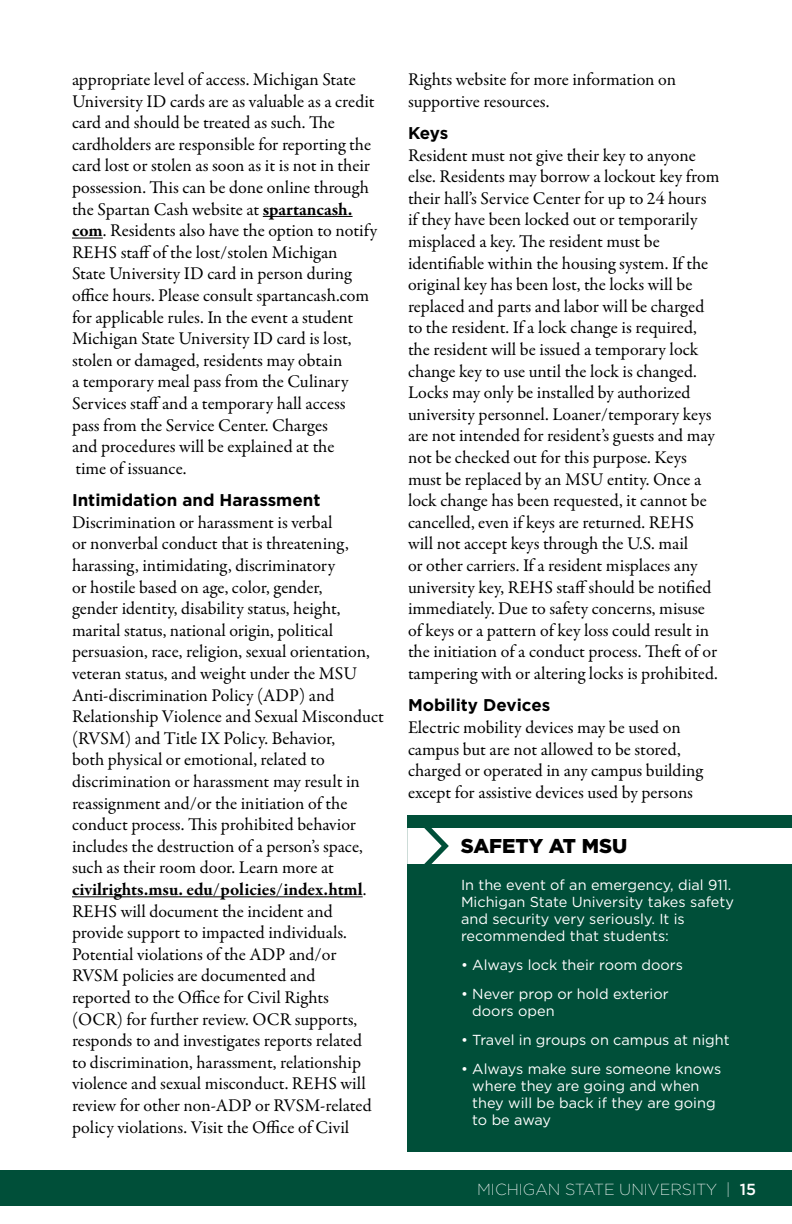
<style>
.page{position:relative;width:792px;height:1224px;background:#fff}
.page>*{position:absolute;margin:0;border:0;box-sizing:border-box;transform-origin:0 0}
.t1{font:900 20px "Gotham";color:#000}
.t2{font:18px/21.6px "Garamond Premr Pro";color:#000}
.t3{font:700 17px "Gotham";color:#000}
.t4{font:200 16px "Gotham";color:#fff}
.t5{font:14.4px/17px "Gotham";color:#fff}
.s1{font-weight:700}
.s2{font-weight:500}
</style>
<div class="page">
<div style="left:0;top:1170px;width:792px;height:36px;background:#004f39"></div>
<hr style="left:263px;top:216px;width:90px;height:1px;background:#000">
<hr style="left:72px;top:238px;width:31px;height:1px;background:#000">
<hr style="left:72px;top:897px;width:291px;height:1px;background:#000">
<div style="left:407px;top:815px;width:385px;height:337px;background:#004f39"></div>
<div style="left:407px;top:828px;width:385px;height:36px;background:#fff"></div>
<p class="t2" style="left:72px;top:69px;width:307px">appropriate level of access. Michigan State University ID cards are as valuable as a credit card and should be treated as such. The cardholders are responsible for reporting the card lost or stolen as soon as it is not in their possession. This can be done online through the Spartan Cash website at <span class="s1">spartancash. com</span>. Residents also have the option to notify REHS staff of the lost/stolen Michigan<br>State University ID card in person during office hours. Please consult spartancash.com for applicable rules. In the event a student Michigan State University ID card is lost, stolen or damaged, residents may obtain<br>a temporary meal pass from the Culinary Services staff and a temporary hall access pass from the Service Center. Charges<br>and procedures will be explained at the<br>time of issuance.</p>
<p class="t3" style="left:72px;top:489px;width:250px">Intimidation and Harassment</p>
<p class="t2" style="left:72px;top:512px;width:313px">Discrimination or harassment is verbal<br>or nonverbal conduct that is threatening, harassing, intimidating, discriminatory<br>or hostile based on age, color, gender,<br>gender identity, disability status, height, marital status, national origin, political persuasion, race, religion, sexual orientation, veteran status, and weight under the MSU Anti-discrimination Policy (ADP) and Relationship Violence and Sexual Misconduct (RVSM) and Title IX Policy. Behavior,<br>both physical or emotional, related to discrimination or harassment may result in reassignment and/or the initiation of the conduct process. This prohibited behavior includes the destruction of a person’s space, such as their room door. Learn more at <span class="s1">civilrights.msu. edu/policies/index.html</span>.<br>REHS will document the incident and provide support to impacted individuals.<br>Potential violations of the ADP and/or RVSM policies are documented and<br>reported to the Office for Civil Rights (OCR) for further review. OCR supports, responds to and investigates reports related<br>to discrimination, harassment, relationship violence and sexual misconduct. REHS will review for other non-ADP or RVSM-related policy violations. Visit the Office of Civil</p>
<p class="t2" style="left:408px;top:69px;width:270px">Rights website for more information on supportive resources.</p>
<p class="t3" style="left:408px;top:122px;width:42px">Keys</p>
<p class="t2" style="left:408px;top:145px;width:313px">Resident must not give their key to anyone else. Residents may borrow a lockout key from their hall’s Service Center for up to 24 hours if they have been locked out or temporarily misplaced a key. The resident must be identifiable within the housing system. If the original key has been lost, the locks will be replaced and parts and labor will be charged to the resident. If a lock change is required, the resident will be issued a temporary lock change key to use until the lock is changed.<br>Locks may only be installed by authorized university personnel. Loaner/temporary keys are not intended for resident’s guests and may not be checked out for this purpose. Keys must be replaced by an MSU entity. Once a lock change has been requested, it cannot be cancelled, even if keys are returned. REHS will not accept keys through the U.S. mail<br>or other carriers. If a resident misplaces any university key, REHS staff should be notified immediately. Due to safety concerns, misuse of keys or a pattern of key loss could result in the initiation of a conduct process. Theft of or tampering with or altering locks is prohibited.</p>
<p class="t3" style="left:408px;top:694px;width:144px">Mobility Devices</p>
<p class="t2" style="left:408px;top:717px;width:296px">Electric mobility devices may be used on campus but are not allowed to be stored, charged or operated in any campus building except for assistive devices used by persons</p>
<p class="t1" style="left:461px;top:832px;width:168px">SAFETY AT MSU</p>
<p class="t5" style="left:461px;top:876px;width:274px">In the event of an emergency, dial 911.<br>Michigan State University takes safety and security very seriously. It is recommended that students:</p>
<p class="t5" style="left:461px;top:956px;width:224px">• Always lock their room doors</p>
<p class="t5" style="left:472px;top:985px;width:198px;text-indent:-11px">• Never prop or hold exterior doors open</p>
<p class="t5" style="left:461px;top:1031px;width:270px">• Travel in groups on campus at night</p>
<p class="t5" style="left:472px;top:1060px;width:250px;text-indent:-11px">• Always make sure someone knows where they are going and when they will be back if they are going to be away</p>
<p class="t4" style="left:477px;top:1179px;width:280px">MICHIGAN STATE UNIVERSITY | <span class="s2">15</span></p>
</div>
